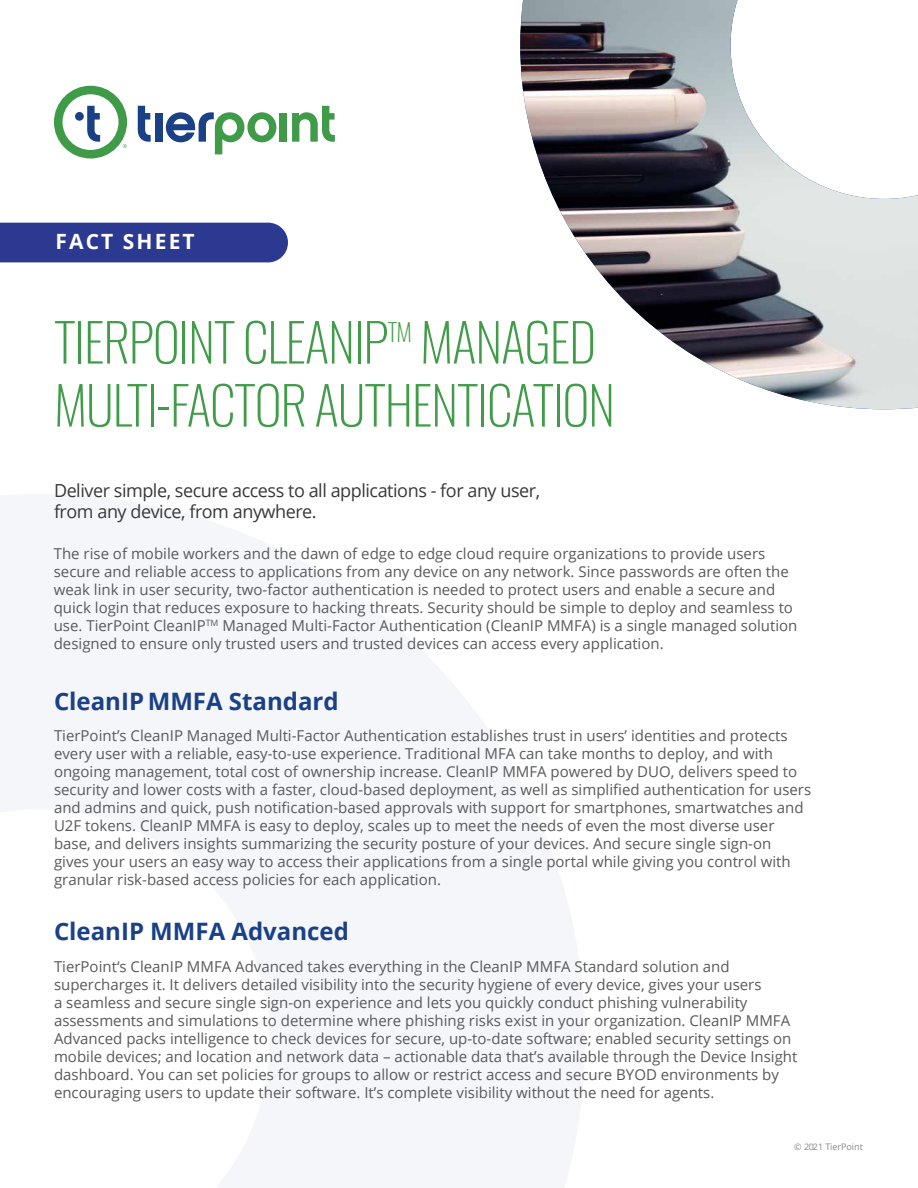
<style>
.page{position:relative;width:918px;height:1188px;background:#fff}
.page>*{position:absolute;margin:0;border:0;box-sizing:border-box;transform-origin:0 0}
.t1{font:200 52.5px/63px "Oswald";letter-spacing:-.025em;color:#409c48}
.t2{font:700 24px "Open Sans";color:#1a4086}
.t3{font:700 21px "Open Sans";letter-spacing:.1em;color:#fff}
.t4{font:18px/21.6px "Open Sans";letter-spacing:-.025em;color:#383838}
.t5{font:15px/18px "Open Sans";color:#58595b}
.t6{font:9px "Open Sans";color:#86888a}
</style>
<div class="page">
<svg style="left:0;top:494px;width:585px;height:694px;fill:#f4f6f9"></svg>
<div style="left:0;top:223px;width:288px;height:39px;background:#2b3990"></div>
<img style="left:520px;top:0;width:398px;height:409px">
<svg style="left:138px;top:106px;width:13px;height:36px"></svg>
<div style="left:155px;top:113px;width:8px;height:29px;background:#1a4085"></div>
<svg style="left:166px;top:112px;width:110px;height:42px"></svg>
<div style="left:280px;top:113px;width:7px;height:29px;background:#3f9b48"></div>
<svg style="left:292px;top:106px;width:43px;height:36px"></svg>
<svg style="left:54px;top:86px;width:73px;height:73px"></svg>
<h3 class="t3" style="left:55px;top:227px;width:141px">FACT SHEET</h3>
<h1 class="t1" style="left:54px;top:304px;width:563px">TIERPOINT CLEANIP<sup>TM</sup> MANAGED<br>MULTI-FACTOR AUTHENTICATION</h1>
<p class="t4" style="left:54px;top:479px;width:488px">Deliver simple, secure access to all applications - for any user, from any device, from anywhere.</p>
<p class="t5" style="left:54px;top:544px;width:745px">The rise of mobile workers and the dawn of edge to edge cloud require organizations to provide users secure and reliable access to applications from any device on any network. Since passwords are often the weak link in user security, two-factor authentication is needed to protect users and enable a secure and quick login that reduces exposure to hacking threats. Security should be simple to deploy and seamless to use. TierPoint CleanIP<sup>TM</sup> Managed Multi-Factor Authentication (CleanIP MMFA) is a single managed solution designed to ensure only trusted users and trusted devices can access every application.</p>
<h2 class="t2" style="left:54px;top:684px;width:286px">CleanIPMMFA Standard</h2>
<p class="t5" style="left:54px;top:727px;width:759px">TierPoint’s CleanIP Managed Multi-Factor Authentication establishes trust in users’ identities and protects every user with a reliable, easy-to-use experience. Traditional MFA can take months to deploy, and with ongoing management, total cost of ownership increase. CleanIP MMFA powered by DUO, delivers speed to security and lower costs with a faster, cloud-based deployment, as well as simplified authentication for users and admins and quick, push notification-based approvals with support for smartphones, smartwatches and U2F tokens. CleanIP MMFA is easy to deploy, scales up to meet the needs of even the most diverse user base, and delivers insights summarizing the security posture of your devices. And secure single sign-on<br>gives your users an easy way to access their applications from a single portal while giving you control with granular risk-based access policies for each application.</p>
<h2 class="t2" style="left:54px;top:914px;width:296px">CleanIP MMFA Advanced</h2>
<p class="t5" style="left:54px;top:957px;width:745px">TierPoint‘s CleanIP MMFA Advanced takes everything in the CleanIP MMFA Standard solution and supercharges it. It delivers detailed visibility into the security hygiene of every device, gives your users<br>a seamless and secure single sign-on experience and lets you quickly conduct phishing vulnerability assessments and simulations to determine where phishing risks exist in your organization. CleanIP MMFA Advanced packs intelligence to check devices for secure, up-to-date software; enabled security settings on mobile devices; and location and network data – actionable data that’s available through the Device Insight dashboard. You can set policies for groups to allow or restrict access and secure BYOD environments by encouraging users to update their software. It’s complete visibility without the need for agents.</p>
<p class="t6" style="left:794px;top:1141px;width:70px">© 2021 TierPoint</p>
</div>
